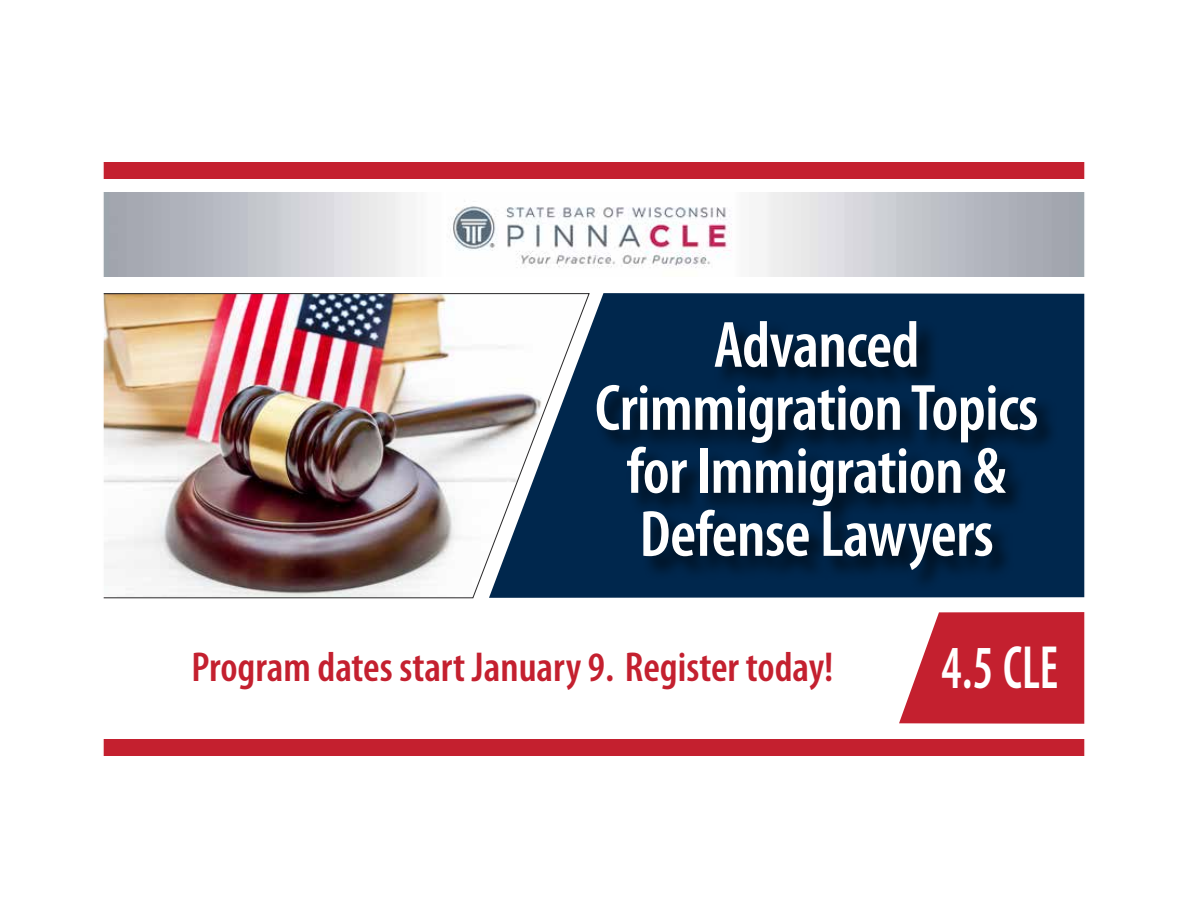
<style>
.page{position:relative;width:1188px;height:918px;background:#fff}
.page>*{position:absolute;margin:0;border:0;box-sizing:border-box;transform-origin:0 0}
.t1{font:600 condensed 66px/63px "Myriad Pro";letter-spacing:-.01em;color:#fff;text-align:center}
.t2{font:600 condensed 61.5px "Myriad Pro";color:#fff;scale:.8 1}
.t3{font:600 condensed 42px "Myriad Pro";color:#c4202f}
</style>
<div class="page">
<img style="left:104px;top:293px;width:385px;height:305px">
<svg style="left:899px;top:612px;width:185px;height:112px;background:#cb3b48"></svg>
<svg style="left:489px;top:293px;width:595px;height:305px;fill:#00274d"></svg>
<div style="left:93px;top:162px;width:998px;height:17px;background:#c4202f"></div>
<img style="left:104px;top:192px;width:980px;height:85px">
<div style="left:93px;top:739px;width:999px;height:17px;background:#c4202f"></div>
<div style="left:595px;top:320px;width:464px;height:272px;background:#000;opacity:.74"></div>
<div style="left:1084px;top:138px;width:64px;height:642px;background:#fff;border:2px solid #fff"></div>
<div style="left:40px;top:138px;width:64px;height:642px;background:#fff"></div>
<p class="t1" style="left:595px;top:312px;width:445px">Advanced<br>Crimmigration Topics for Immigration &amp;<br>Defense Lawyers</p>
<p class="t3" style="left:191px;top:641px;width:644px">Program dates start January 9. Register today!</p>
<p class="t2" style="left:942px;top:630px;width:148px">4.5 CLE</p>
</div>
